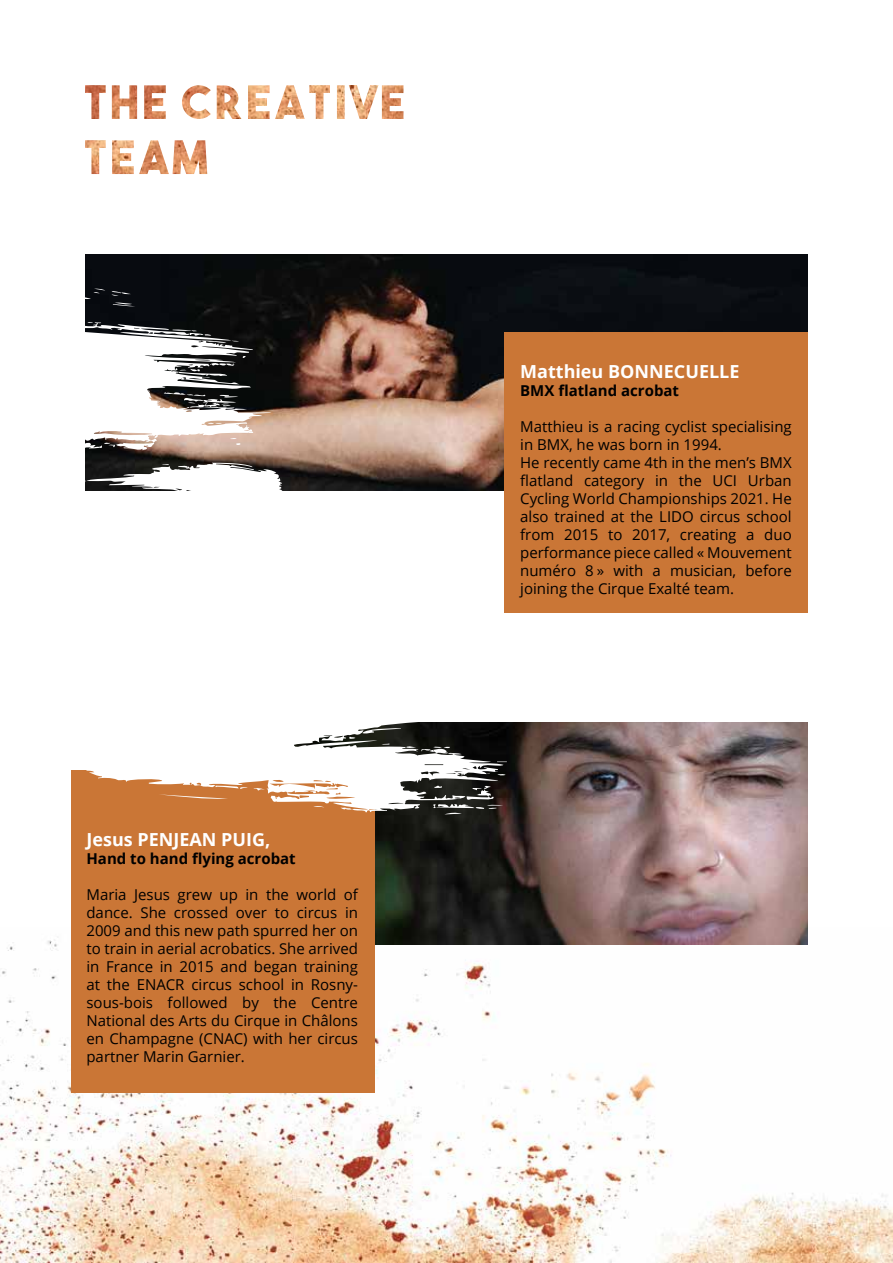
<style>
.page{position:relative;width:893px;height:1263px;background:#fff}
.page>*{position:absolute;margin:0;border:0;box-sizing:border-box;transform-origin:0 0}
.t1{font:700 18px "Open Sans";color:#fff}
.t2{font:15px/18px "Open Sans";color:#000}
.t3{font:700 15px "Open Sans";color:#000}
</style>
<div class="page">
<img style="left:0;top:939px;width:893px;height:324px">
<img style="left:85px;top:254px;width:723px;height:236px">
<div style="left:505px;top:332px;width:303px;height:281px;background:#ca7636"></div>
<svg style="left:85px;top:462px;width:201px;height:29px"></svg>
<svg style="left:85px;top:281px;width:186px;height:170px"></svg>
<img style="left:374px;top:722px;width:434px;height:223px">
<div style="left:71px;top:770px;width:303px;height:322px;background:#ca7636"></div>
<svg style="left:86px;top:722px;width:417px;height:91px"></svg>
<svg style="left:362px;top:728px;width:39px;height:6px"></svg>
<svg style="left:349px;top:736px;width:6px;height:4px"></svg>
<svg style="left:497px;top:773px;width:9px;height:3px"></svg>
<svg style="left:159px;top:785px;width:106px;height:14px"></svg>
<svg style="left:340px;top:807px;width:12px;height:4px"></svg>
<svg style="left:406px;top:745px;width:44px;height:9px"></svg>
<svg style="left:433px;top:784px;width:70px;height:30px;background:#413f3b"></svg>
<svg style="left:310px;top:790px;width:7px;height:3px"></svg>
<img style="left:85px;top:140px;width:122px;height:34px">
<img style="left:85px;top:85px;width:318px;height:34px">
<p class="t1" style="left:86px;top:827px;width:185px">Jesus PENJEAN PUIG,</p>
<p class="t3" style="left:86px;top:848px;width:211px">Hand to hand flying acrobat</p>
<p class="t2" style="left:86px;top:885px;width:273px;text-align:justify">Maria Jesus grew up in the world of dance. She crossed over to circus in 2009 and this new path spurred her on to train in aerial acrobatics. She arrived in France in 2015 and began training at the ENACR circus school in Rosny&shy;sous-bois followed by the Centre National des Arts du Cirque in Châlons en Champagne (CNAC) with her circus partner Marin Garnier.</p>
<p class="t1" style="left:520px;top:359px;width:221px">Matthieu BONNECUELLE</p>
<p class="t3" style="left:520px;top:380px;width:160px">BMX flatland acrobat</p>
<p class="t2" style="left:520px;top:417px;width:273px">Matthieu is a racing cyclist specialising in BMX, he was born in 1994.<br>He recently came 4th in the men’s BMX flatland category in the UCI Urban Cycling World Championships 2021. He also trained at the LIDO circus school from 2015 to 2017, creating a duo performance piece called « Mouvement numéro 8 » with a musician, before joining the Cirque Exalté team.</p>
</div>
